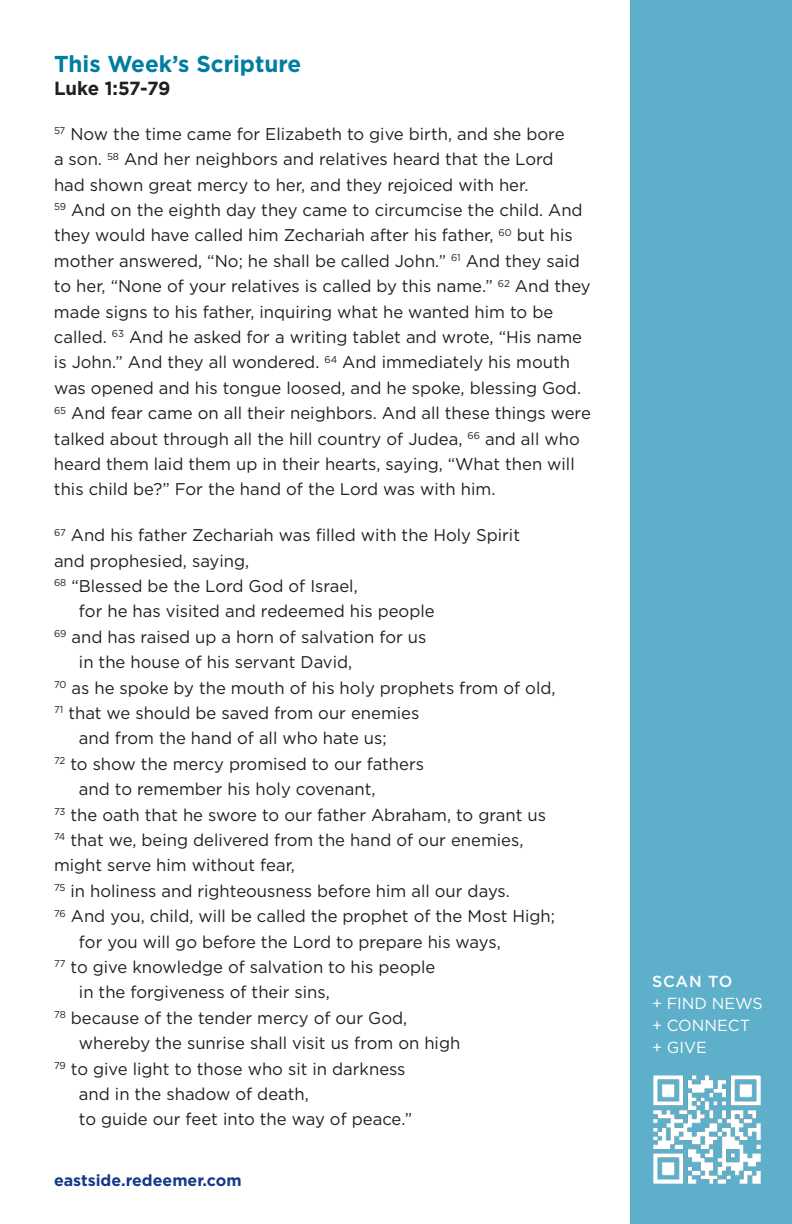
<style>
.page{position:relative;width:792px;height:1224px;background:#fff}
.page>*{position:absolute;margin:0;border:0;box-sizing:border-box;transform-origin:0 0}
.t1{font:700 23px "Gotham";color:#007da1}
.t2{font:700 19px "Gotham";letter-spacing:-.005em;color:#231f20}
.t3{font:17px/25.4px "Gotham";color:#231f20}
.t4{font:16px/22px "Gotham";color:#fff}
.t5{font:700 16px "Gotham";color:#153889}
.t6{font:500 16px "Gotham";letter-spacing:.05em;color:#fff}
</style>
<div class="page">
<div style="left:630px;top:0;width:162px;height:1224px;background:#5eb0ca"></div>
<img style="left:653px;top:1075px;width:108px;height:109px">
<h1 class="t1" style="left:54px;top:49px;width:249px">This Week’s Scripture</h1>
<p class="t2" style="left:54px;top:76px;width:118px">Luke 1:57-79</p>
<p class="t3" style="left:54px;top:121px;width:538px"><sup>57</sup> Now the time came for Elizabeth to give birth, and she bore<br>a son. <sup>58</sup> And her neighbors and relatives heard that the Lord<br>had shown great mercy to her, and they rejoiced with her.<br><sup>59</sup> And on the eighth day they came to circumcise the child. And they would have called him Zechariah after his father, <sup>60</sup> but his mother answered, “No; he shall be called John.” <sup>61</sup> And they said to her, “None of your relatives is called by this name.” <sup>62</sup> And they made signs to his father, inquiring what he wanted him to be called. <sup>63</sup> And he asked for a writing tablet and wrote, “His name is John.” And they all wondered. <sup>64</sup> And immediately his mouth was opened and his tongue loosed, and he spoke, blessing God.<br><sup>65</sup> And fear came on all their neighbors. And all these things were talked about through all the hill country of Judea, <sup>66</sup> and all who heard them laid them up in their hearts, saying, “What then will this child be?” For the hand of the Lord was with him.</p>
<p class="t3" style="left:54px;top:522px;width:468px"><sup>67</sup> And his father Zechariah was filled with the Holy Spirit</p>
<p class="t3" style="left:54px;top:548px;width:197px">and prophesied, saying,</p>
<p class="t3" style="left:54px;top:573px;width:305px"><sup>68</sup> “Blessed be the Lord God of Israel,</p>
<p class="t3" style="left:79px;top:598px;width:357px">for he has visited and redeemed his people</p>
<p class="t3" style="left:54px;top:624px;width:374px"><sup>69</sup> and has raised up a horn of salvation for us</p>
<p class="t3" style="left:79px;top:649px;width:275px">in the house of his servant David,</p>
<p class="t3" style="left:54px;top:675px;width:503px"><sup>70</sup> as he spoke by the mouth of his holy prophets from of old,</p>
<p class="t3" style="left:54px;top:700px;width:367px"><sup>71</sup> that we should be saved from our enemies</p>
<p class="t3" style="left:79px;top:725px;width:309px">and from the hand of all who hate us;</p>
<p class="t3" style="left:54px;top:751px;width:372px"><sup>72</sup> to show the mercy promised to our fathers</p>
<p class="t3" style="left:79px;top:776px;width:298px">and to remember his holy covenant,</p>
<p class="t3" style="left:54px;top:802px;width:494px"><sup>73</sup> the oath that he swore to our father Abraham, to grant us</p>
<p class="t3" style="left:54px;top:827px;width:471px"><sup>74</sup> that we, being delivered from the hand of our enemies,</p>
<p class="t3" style="left:54px;top:852px;width:243px">might serve him without fear,</p>
<p class="t3" style="left:54px;top:878px;width:457px"><sup>75</sup> in holiness and righteousness before him all our days.</p>
<p class="t3" style="left:54px;top:903px;width:503px"><sup>76</sup> And you, child, will be called the prophet of the Most High;</p>
<p class="t3" style="left:79px;top:929px;width:423px">for you will go before the Lord to prepare his ways,</p>
<p class="t3" style="left:54px;top:954px;width:383px"><sup>77</sup> to give knowledge of salvation to his people</p>
<p class="t3" style="left:79px;top:979px;width:252px">in the forgiveness of their sins,</p>
<p class="t3" style="left:54px;top:1005px;width:355px"><sup>78</sup> because of the tender mercy of our God,</p>
<p class="t3" style="left:79px;top:1030px;width:383px">whereby the sunrise shall visit us from on high</p>
<p class="t3" style="left:54px;top:1056px;width:353px"><sup>79</sup> to give light to those who sit in darkness</p>
<p class="t3" style="left:79px;top:1081px;width:231px">and in the shadow of death,</p>
<p class="t3" style="left:79px;top:1106px;width:335px">to guide our feet into the way of peace.”</p>
<p class="t5" style="left:54px;top:1170px;width:189px">eastside.redeemer.com</p>
<p class="t6" style="left:652px;top:971px;width:82px">SCAN TO</p>
<p class="t4" style="left:652px;top:992px;width:26px">+ find</p>
<p class="t4" style="left:712px;top:992px;width:14px">news</p>
<p class="t4" style="left:652px;top:1014px;width:54px">+ connect<br>+ give</p>
</div>
